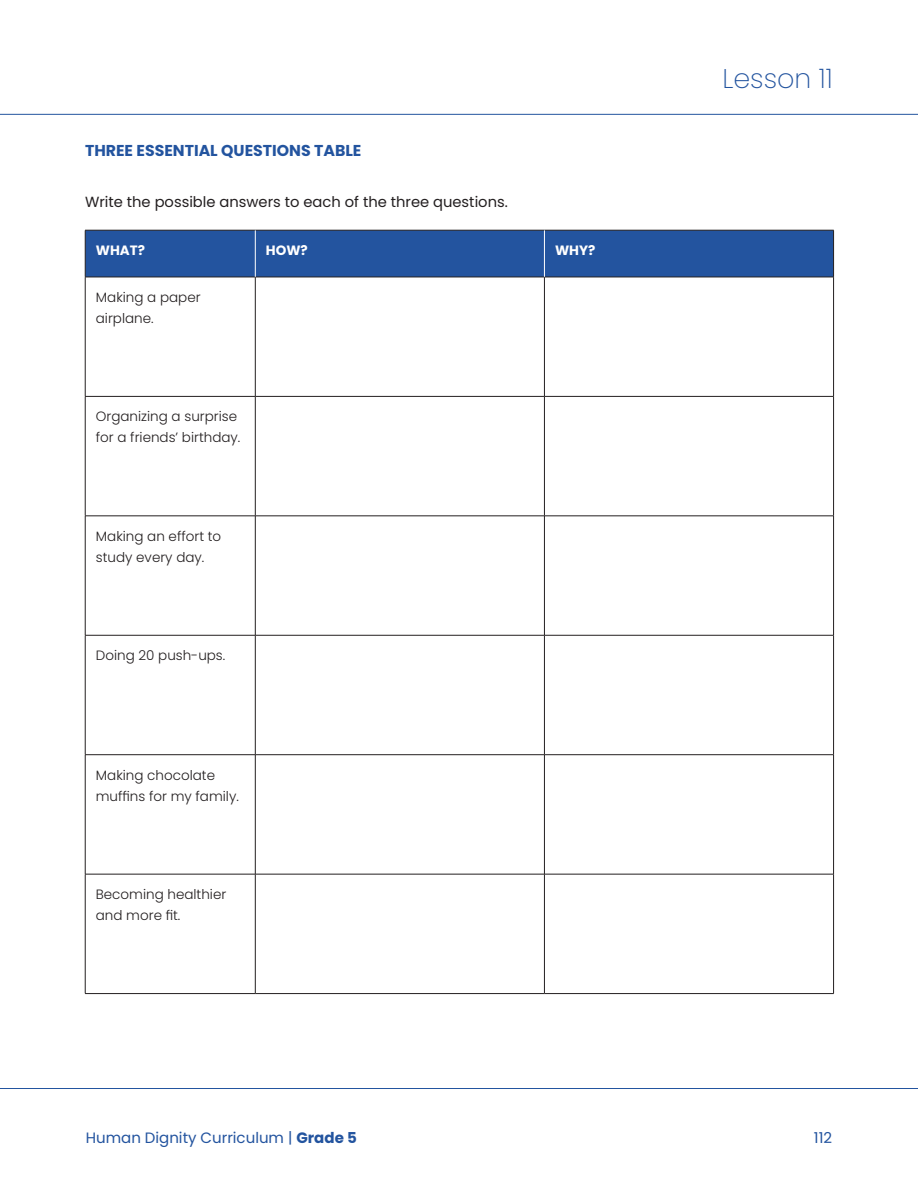
<style>
.page{position:relative;width:918px;height:1188px;background:#fff}
.page>*{position:absolute;margin:0;border:0;box-sizing:border-box;transform-origin:0 0}
.t1{font:200 27px "Poppins";color:#23549f}
.subs{font:700 15.75px "Poppins";color:#23549f}
.t2{font:15px "Poppins";color:#23549f}
.body{font:14.7px "Poppins";color:#231f20}
.t3{font:300 13.5px/21px "Poppins";color:#231f20}
.t4{font:700 13.5px "Poppins";color:#fff}
.s1{font-weight:700}
</style>
<div class="page">
<hr style="left:0;top:114px;width:918px;height:1px;background:#23549f">
<hr style="left:0;top:1088px;width:918px;height:1px;background:#23549f">
<div style="left:86px;top:231px;width:747px;height:46px;background:#23549f"></div>
<hr style="left:85px;top:230px;width:170px;height:1px;background:#231f20">
<hr style="left:85px;top:230px;width:1px;height:47px;background:#231f20">
<hr style="left:255px;top:230px;width:289px;height:1px;background:#231f20">
<hr style="left:544px;top:230px;width:290px;height:1px;background:#231f20">
<hr style="left:833px;top:230px;width:1px;height:47px;background:#231f20">
<hr style="left:85px;top:277px;width:170px;height:1px;background:#231f20">
<hr style="left:85px;top:277px;width:1px;height:119px;background:#231f20">
<hr style="left:255px;top:277px;width:289px;height:1px;background:#231f20">
<hr style="left:255px;top:277px;width:1px;height:119px;background:#231f20">
<hr style="left:544px;top:277px;width:290px;height:1px;background:#231f20">
<hr style="left:544px;top:277px;width:1px;height:119px;background:#231f20">
<hr style="left:833px;top:277px;width:1px;height:119px;background:#231f20">
<hr style="left:85px;top:396px;width:170px;height:1px;background:#231f20">
<hr style="left:85px;top:397px;width:1px;height:119px;background:#231f20">
<hr style="left:255px;top:396px;width:289px;height:1px;background:#231f20">
<hr style="left:255px;top:397px;width:1px;height:119px;background:#231f20">
<hr style="left:544px;top:396px;width:290px;height:1px;background:#231f20">
<hr style="left:544px;top:397px;width:1px;height:119px;background:#231f20">
<hr style="left:833px;top:397px;width:1px;height:119px;background:#231f20">
<hr style="left:85px;top:516px;width:170px;height:1px;background:#231f20">
<hr style="left:85px;top:516px;width:1px;height:119px;background:#231f20">
<hr style="left:255px;top:516px;width:289px;height:1px;background:#231f20">
<hr style="left:255px;top:516px;width:1px;height:119px;background:#231f20">
<hr style="left:544px;top:516px;width:290px;height:1px;background:#231f20">
<hr style="left:544px;top:516px;width:1px;height:119px;background:#231f20">
<hr style="left:833px;top:516px;width:1px;height:119px;background:#231f20">
<hr style="left:85px;top:635px;width:170px;height:1px;background:#231f20">
<hr style="left:85px;top:635px;width:1px;height:120px;background:#231f20">
<hr style="left:255px;top:635px;width:289px;height:1px;background:#231f20">
<hr style="left:255px;top:635px;width:1px;height:120px;background:#231f20">
<hr style="left:544px;top:635px;width:290px;height:1px;background:#231f20">
<hr style="left:544px;top:635px;width:1px;height:120px;background:#231f20">
<hr style="left:833px;top:635px;width:1px;height:120px;background:#231f20">
<hr style="left:85px;top:754px;width:170px;height:1px;background:#231f20">
<hr style="left:85px;top:755px;width:1px;height:119px;background:#231f20">
<hr style="left:255px;top:754px;width:289px;height:1px;background:#231f20">
<hr style="left:255px;top:755px;width:1px;height:119px;background:#231f20">
<hr style="left:544px;top:754px;width:290px;height:1px;background:#231f20">
<hr style="left:544px;top:755px;width:1px;height:119px;background:#231f20">
<hr style="left:833px;top:755px;width:1px;height:119px;background:#231f20">
<hr style="left:85px;top:874px;width:170px;height:1px;background:#231f20">
<hr style="left:85px;top:874px;width:1px;height:119px;background:#231f20">
<hr style="left:255px;top:874px;width:289px;height:1px;background:#231f20">
<hr style="left:255px;top:874px;width:1px;height:119px;background:#231f20">
<hr style="left:544px;top:874px;width:290px;height:1px;background:#231f20">
<hr style="left:544px;top:874px;width:1px;height:119px;background:#231f20">
<hr style="left:833px;top:874px;width:1px;height:119px;background:#231f20">
<hr style="left:85px;top:993px;width:170px;height:1px;background:#231f20">
<hr style="left:255px;top:993px;width:289px;height:1px;background:#231f20">
<hr style="left:544px;top:993px;width:290px;height:1px;background:#231f20">
<hr style="left:255px;top:230px;width:1px;height:47px;background:#fff">
<hr style="left:544px;top:230px;width:1px;height:47px;background:#fff">
<p class="subs" style="left:85px;top:141px;width:278px">THREE ESSENTIAL QUESTIONS TABLE</p>
<p class="body" style="left:85px;top:193px;width:424px">Write the possible answers to each of the three questions.</p>
<p class="t4" style="left:96px;top:242px;width:51px">WHAT?</p>
<p class="t4" style="left:266px;top:242px;width:43px">HOW?</p>
<p class="t4" style="left:555px;top:242px;width:42px">WHY?</p>
<p class="t3" style="left:96px;top:287px;width:106px">Making a paper airplane.</p>
<p class="t3" style="left:96px;top:406px;width:146px">Organizing a surprise for a friends’ birthday.</p>
<p class="t3" style="left:96px;top:525px;width:127px">Making an effort to study every day.</p>
<p class="t3" style="left:96px;top:645px;width:131px">Doing 20 push-ups.</p>
<p class="t3" style="left:96px;top:764px;width:145px">Making chocolate muffins for my family.</p>
<p class="t3" style="left:96px;top:884px;width:132px">Becoming healthier and more fit.</p>
<h1 class="t1" style="left:722px;top:63px;width:112px">Lesson 11</h1>
<p class="t2" style="left:86px;top:1129px;width:273px">Human Dignity Curriculum | <span class="s1">Grade 5</span></p>
<p class="t2" style="left:814px;top:1129px;width:20px">112</p>
</div>
